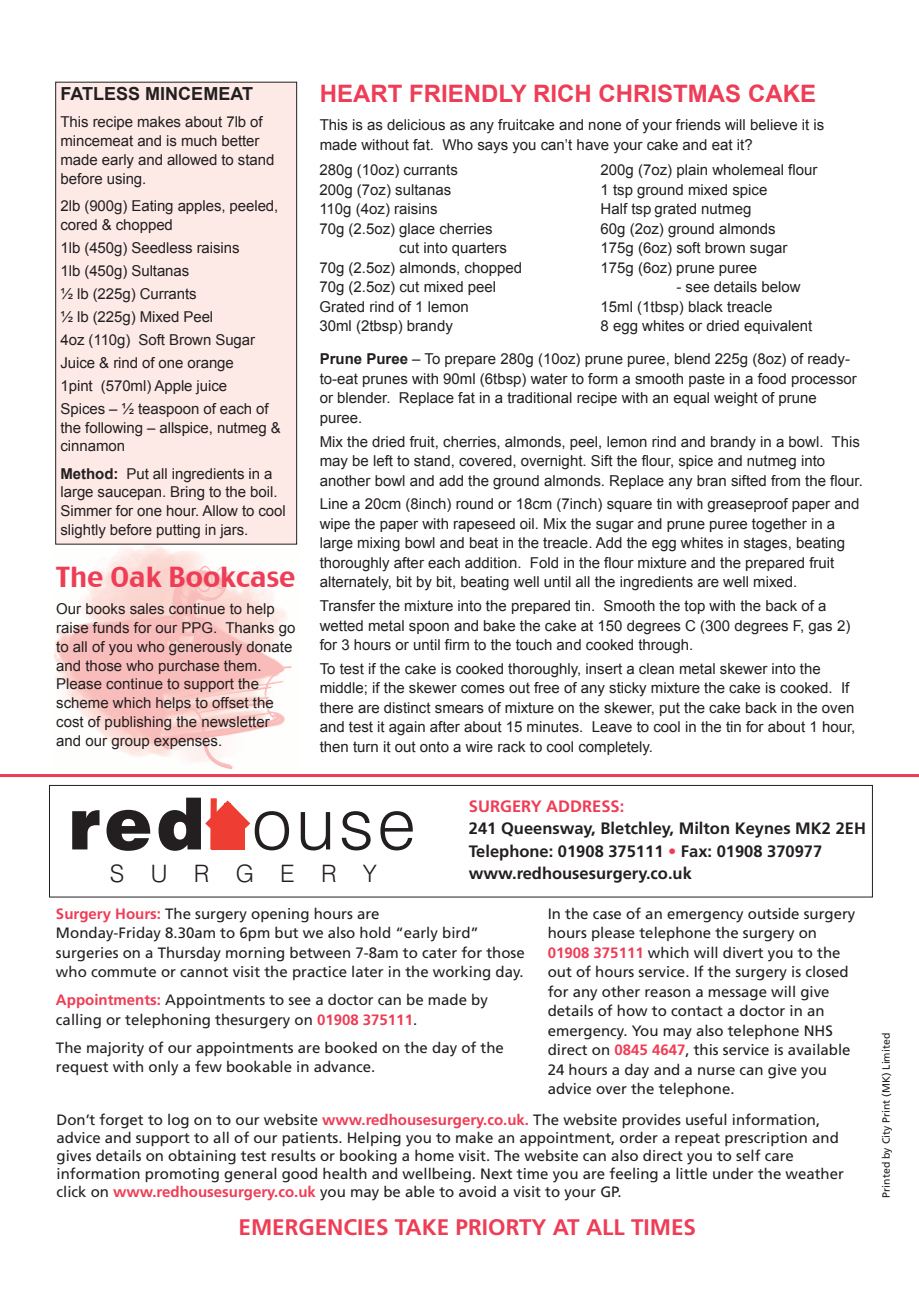
<style>
.page{position:relative;width:919px;height:1289px;background:#fff}
.page>*{position:absolute;margin:0;border:0;box-sizing:border-box;transform-origin:0 0}
.t1{font:300 72px "Swiss 721 BT";letter-spacing:.055em;color:#231f20}
.t2{font:27px "Charcoal CY";color:#ee3d56}
.t3{font:700 24px "Arial";color:#ee3d56}
.t4{font:300 24px "Swiss 721 BT";letter-spacing:1.1em;color:#231f20}
.t5{font:700 22.5px "Frutiger LT Std";color:#ee3d56}
.t6{font:700 18px "Arial";color:#231f20}
.t7{font:700 16.5px/22.5px "Frutiger LT Std";color:#231f20}
.t8{font:700 16.5px "Frutiger LT Std";color:#ee3d56}
.t9{font:15px/19.5px "Arial";color:#231f20}
.t10{font:15px/19.5px "Frutiger LT Std";color:#231f20}
.t11{font:10.5px "Frutiger LT Std";color:#231f20}
.s1{font-weight:700}
.s2{font-weight:900}
.s3{color:#fff}
.s4{color:#ee3d56}
.s5{font-weight:700;color:#ee3d56}
</style>
<div class="page">
<img style="left:55px;top:543px;width:243px;height:227px">
<div style="left:211px;top:822px;width:34px;height:27px;background:#ee3e34"></div>
<div style="left:210px;top:798px;width:7px;height:51px;background:#ee3e34"></div>
<svg style="left:205px;top:800px;width:45px;height:29px"></svg>
<hr style="left:0;top:774px;width:918px;height:3px;background:#ee3d56">
<div style="left:49px;top:785px;width:823px;height:112px;border:1px solid #231f20"></div>
<div style="left:56px;top:82px;width:240px;height:462px;background:#fdeae7"></div>
<div style="left:55px;top:82px;width:242px;height:462px;border:1px solid #231f20"></div>
<p class="t6" style="left:61px;top:84px;width:194px">FATLESS MINCEMEAT</p>
<p class="t9" style="left:61px;top:113px;width:215px;line-height:18.8px">This recipe makes about 7lb of mincemeat and is much better made early and allowed to stand before using.</p>
<p class="t9" style="left:61px;top:196px;width:219px;line-height:18.8px">2lb (900g) Eating apples, peeled, cored &amp; chopped</p>
<p class="t9" style="left:61px;top:236px;width:209px;line-height:23px">1lb (450g) Seedless raisins<br>1lb (450g) Sultanas<br>½ lb (225g) Currants<br>½ lb (225g) Mixed Peel<br>4oz (110g) Soft Brown Sugar<br>Juice &amp; rind of one orange<br>1pint (570ml) Apple juice<br>Spices – ½ teaspoon of each of</p>
<p class="t9" style="left:61px;top:418px;width:222px;line-height:18.8px">the following – allspice, nutmeg &amp; cinnamon</p>
<p class="t9" style="left:61px;top:464px;width:227px;line-height:18.8px"><span class="s1">METHOD:</span> Put all ingredients in a large saucepan. Bring to the boil.<br>Simmer for one hour. Allow to cool slightly before putting in jars.</p>
<h2 class="t2" style="left:56px;top:560px;width:241px">The Oak Bookcase</h2>
<p class="t9" style="left:56px;top:599px;width:241px;line-height:18.8px">Our books sales continue to help raise funds for our PPG. Thanks go to all of you who generously donate and those who purchase them.<br>Please continue to support the scheme which helps to offset the cost of publishing the newsletter and our group expenses.</p>
<h3 class="t3" style="left:320px;top:80px;width:498px">HEART FRIENDLY RICH CHRISTMAS CAKE</h3>
<p class="t9" style="left:320px;top:115px;width:506px">This is as delicious as any fruitcake and none of your friends will believe it is made without fat. Who says you can’t have your cake and eat it?</p>
<p class="t9" style="left:319px;top:160px;width:140px">280g (10oz) currants</p>
<p class="t9" style="left:319px;top:180px;width:133px">200g (7oz) sultanas</p>
<p class="t9" style="left:319px;top:199px;width:120px">110g (4oz) raisins</p>
<p class="t9" style="left:319px;top:219px;width:175px">70g (2.5oz) glace cherries</p>
<p class="t9" style="left:399px;top:238px;width:109px">cut into quarters</p>
<p class="t9" style="left:319px;top:258px;width:204px">70g (2.5oz) almonds, chopped</p>
<p class="t9" style="left:319px;top:277px;width:178px">70g (2.5oz) cut mixed peel</p>
<p class="t9" style="left:319px;top:297px;width:151px">Grated rind of 1 lemon</p>
<p class="t9" style="left:319px;top:316px;width:135px">30ml (2tbsp) brandy</p>
<p class="t9" style="left:600px;top:160px;width:218px">200g (7oz) plain wholemeal flour<br>1 tsp ground mixed spice<br>Half tsp grated nutmeg<br>60g (2oz) ground almonds<br>175g (6oz) soft brown sugar<br>175g (6oz) prune puree</p>
<p class="t9" style="left:600px;top:277px;width:213px;text-indent:76px">- see details below<br>15ml (1tbsp) black treacle<br>8 egg whites or dried equivalent</p>
<p class="t9" style="left:320px;top:349px;width:538px"><span class="s1">PRUNE PUREE</span> – To prepare 280g (10oz) prune puree, blend 225g (8oz) of ready&shy;to-eat prunes with 90ml (6tbsp) water to form a smooth paste in a food processor or blender. Replace fat in a traditional recipe with an equal weight of prune puree.</p>
<p class="t9" style="left:320px;top:431px;width:544px">Mix the dried fruit, cherries, almonds, peel, lemon rind and brandy in a bowl. This may be left to stand, covered, overnight. Sift the flour, spice and nutmeg into another bowl and add the ground almonds. Replace any bran sifted from the flour.</p>
<p class="t9" style="left:320px;top:494px;width:541px">Line a 20cm (8inch) round or 18cm (7inch) square tin with greaseproof paper and wipe the paper with rapeseed oil. Mix the sugar and prune puree together in a large mixing bowl and beat in the treacle. Add the egg whites in stages, beating thoroughly after each addition. Fold in the flour mixture and the prepared fruit alternately, bit by bit, beating well until all the ingredients are well mixed.</p>
<p class="t9" style="left:320px;top:596px;width:532px">Transfer the mixture into the prepared tin. Smooth the top with the back of a wetted metal spoon and bake the cake at 150 degrees C (300 degrees F, gas 2) for 3 hours or until firm to the touch and cooked through.</p>
<p class="t9" style="left:320px;top:659px;width:537px">To test if the cake is cooked thoroughly, insert a clean metal skewer into the middle; if the skewer comes out free of any sticky mixture the cake is cooked. If there are distinct smears of mixture on the skewer, put the cake back in the oven and test it again after about 15 minutes. Leave to cool in the tin for about 1 hour, then turn it out onto a wire rack to cool completely.</p>
<h1 class="t1" style="left:68px;top:797px;width:349px"><span class="s2">red</span><span class="s3">h</span>ouse</h1>
<h3 class="t4" style="left:110px;top:865px;width:268px">SURGERY</h3>
<p class="t8" style="left:469px;top:799px;width:157px">SURGERY ADDRESS:</p>
<p class="t7" style="left:469px;top:818px;width:398px">241 Queensway, Bletchley, Milton Keynes MK2 2EH<br>Telephone: 01908 375111 <span class="s4">•</span> Fax: 01908 370977 www.redhousesurgery.co.uk</p>
<p class="t10" style="left:56px;top:904px;width:470px"><span class="s5">Surgery Hours:</span> The surgery opening hours are<br>Monday-Friday 8.30am to 6pm but we also hold “early bird” surgeries on a Thursday morning between 7-8am to cater for those who commute or cannot visit the practice later in the working day.</p>
<p class="t10" style="left:56px;top:991px;width:433px"><span class="s5">Appointments:</span> Appointments to see a doctor can be made by calling or telephoning thesurgery on <span class="s5">01908 375111</span>.</p>
<p class="t10" style="left:56px;top:1038px;width:449px">The majority of our appointments are booked on the day of the request with only a few bookable in advance.</p>
<p class="t10" style="left:547px;top:904px;width:309px">In the case of an emergency outside surgery hours please telephone the surgery on <span class="s5">01908 375111</span> which will divert you to the out of hours service. If the surgery is closed for any other reason a message will give details of how to contact a doctor in an emergency. You may also telephone NHS direct on <span class="s5">0845 4647</span>, this service is available 24 hours a day and a nurse can give you advice over the telephone.</p>
<p class="t10" style="left:57px;top:1111px;width:788px;line-height:18px">Don’t forget to log on to our website <span class="s5">www.redhousesurgery.co.uk.</span> The website provides useful information, advice and support to all of our patients. Helping you to make an appointment, order a repeat prescription and gives details on obtaining test results or booking a home visit. The website can also direct you to self care information promoting general good health and wellbeing. Next time you are feeling a little under the weather click on <span class="s5">www.redhousesurgery.co.uk</span> you may be able to avoid a visit to your GP.</p>
<h3 class="t5" style="left:238px;top:1218px;width:459px">EMERGENCIES TAKE PRIORTY AT ALL TIMES</h3>
<p class="t11" style="left:881px;top:1197px;width:166px;rotate:-90deg">Printed by City Print (MK) Limited</p>
</div>
